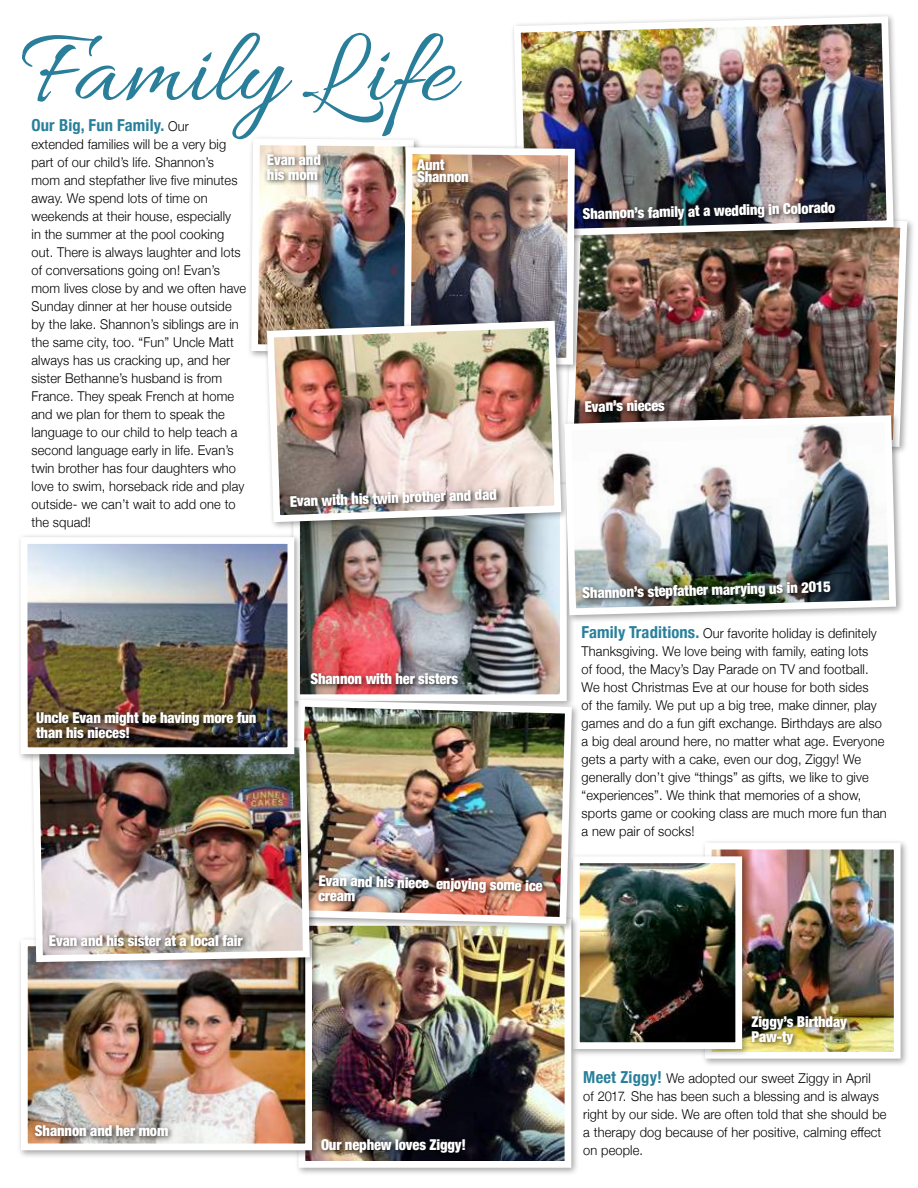
<style>
.page{position:relative;width:918px;height:1188px;background:#fff}
.page>*{position:absolute;margin:0;border:0;box-sizing:border-box;transform-origin:0 0}
.t1{font:109.5px "Allura";color:#297f9a}
.t2{font:700 condensed 16.5px "Helvetica Neue";letter-spacing:.01em;color:#297f9a}
.t3{font:900 condensed 15px/15px "Helvetica Neue";letter-spacing:-.01em;color:#fff}
.t4{font:300 13.5px/18px "Helvetica Neue";letter-spacing:.01em;color:#000;scale:.95 1}
.s1{font-weight:300;font-stretch:normal;font-size:13.5px;color:#000}
.s2{font-weight:700;font-stretch:condensed;font-size:16.5px;color:#297f9a}
</style>
<div class="page">
<img style="left:574px;top:220px;width:337px;height:229px">
<div style="left:582px;top:397px;width:89px;height:21px;background:#000;opacity:.75"></div>
<div style="left:701px;top:839px;width:208px;height:228px;background:#000;opacity:.35"></div>
<img style="left:713px;top:851px;width:180px;height:200px">
<div style="left:705px;top:843px;width:196px;height:216px;border:7px solid #fff"></div>
<div style="left:569px;top:853px;width:181px;height:204px;background:#000;opacity:.35"></div>
<img style="left:581px;top:864px;width:153px;height:177px">
<div style="left:573px;top:856px;width:169px;height:193px;border:7px solid #fff"></div>
<div style="left:510px;top:13px;width:392px;height:232px;background:#000;opacity:.35"></div>
<img style="left:510px;top:13px;width:387px;height:227px">
<div style="left:579px;top:199px;width:263px;height:27px;background:#000;opacity:.75"></div>
<div style="left:295px;top:915px;width:284px;height:261px;background:#000;opacity:.35"></div>
<img style="left:307px;top:932px;width:256px;height:228px">
<div style="left:299px;top:919px;width:272px;height:249px;border:7px solid #fff"></div>
<img style="left:301px;top:530px;width:258px;height:163px">
<div style="left:293px;top:484px;width:274px;height:217px;border:7px solid #fff"></div>
<div style="left:307px;top:670px;width:157px;height:20px;background:#000;opacity:.75"></div>
<div style="left:748px;top:1013px;width:105px;height:37px;background:#000;opacity:.75"></div>
<div style="left:318px;top:1136px;width:154px;height:23px;background:#000;opacity:.75"></div>
<div style="left:17px;top:936px;width:303px;height:222px;background:#000;opacity:.35"></div>
<img style="left:29px;top:971px;width:275px;height:171px">
<div style="left:21px;top:939px;width:291px;height:211px;border:7px solid #fff"></div>
<div style="left:32px;top:1122px;width:142px;height:20px;background:#000;opacity:.75"></div>
<div style="left:289px;top:696px;width:291px;height:236px;background:#000;opacity:.35"></div>
<img style="left:303px;top:696px;width:272px;height:231px">
<div style="left:315px;top:871px;width:234px;height:37px;background:#000;opacity:.75"></div>
<div style="left:29px;top:737px;width:289px;height:234px;background:#000;opacity:.35"></div>
<img style="left:29px;top:737px;width:284px;height:229px">
<div style="left:46px;top:931px;width:203px;height:21px;background:#000;opacity:.75"></div>
<div style="left:400px;top:144px;width:183px;height:229px;background:#000;opacity:.35"></div>
<img style="left:249px;top:135px;width:329px;height:233px">
<div style="left:264px;top:151px;width:63px;height:35px;background:#000;opacity:.75"></div>
<div style="left:17px;top:534px;width:286px;height:228px;background:#000;opacity:.35"></div>
<img style="left:29px;top:545px;width:257px;height:201px">
<div style="left:21px;top:537px;width:273px;height:217px;border:7px solid #fff"></div>
<div style="left:33px;top:709px;width:229px;height:36px;background:#000;opacity:.75"></div>
<div style="left:263px;top:317px;width:306px;height:213px;background:#000;opacity:.35"></div>
<img style="left:263px;top:317px;width:302px;height:209px">
<div style="left:561px;top:412px;width:343px;height:211px;background:#000;opacity:.35"></div>
<img style="left:561px;top:412px;width:339px;height:207px">
<div style="left:286px;top:485px;width:217px;height:28px;background:#000;opacity:.75"></div>
<div style="left:579px;top:578px;width:258px;height:27px;background:#000;opacity:.75"></div>
<div style="left:414px;top:155px;width:61px;height:34px;background:#000;opacity:.75"></div>
<h1 class="t1" style="left:21px;top:10px;width:435px">Family Life</h1>
<p class="t2" style="left:32px;top:112px;width:159px">Our Big, Fun Family. <span class="s1">Our</span></p>
<p class="t4" style="left:31px;top:135px;width:228px">extended families will be a very big part of our child’s life. Shannon’s<br>mom and stepfather live five minutes away. We spend lots of time on weekends at their house, especially<br>in the summer at the pool cooking out. There is always laughter and lots of conversations going on! Evan’s mom lives close by and we often have Sunday dinner at her house outside by the lake. Shannon’s siblings are in the same city, too. “Fun” Uncle Matt always has us cracking up, and her sister Bethanne’s husband is from France. They speak French at home and we plan for them to speak the language to our child to help teach a second language early in life. Evan’s twin brother has four daughters who love to swim, horseback ride and play outside- we can’t wait to add one to the squad!</p>
<p class="t3" style="left:267px;top:152px;width:56px">Evan and his mom</p>
<p class="t3" style="left:417px;top:158px;width:53px;line-height:12.1px">Aunt<br>Shannon</p>
<p class="t3" style="left:290px;top:494px;width:209px;rotate:-2deg">Evan with his twin brother and dad</p>
<p class="t3" style="left:36px;top:710px;width:222px">Uncle Evan might be having more fun than his nieces!</p>
<p class="t3" style="left:49px;top:932px;width:195px">Evan and his sister at a local fair</p>
<p class="t3" style="left:310px;top:671px;width:149px">Shannon with her sisters</p>
<p class="t3" style="left:319px;top:874px;width:226px;line-height:14.1px;rotate:1deg">Evan and his niece enjoying some ice cream</p>
<p class="t3" style="left:35px;top:1123px;width:135px">Shannon and her mom</p>
<p class="t3" style="left:321px;top:1137px;width:147px">Our nephew loves Ziggy!</p>
<p class="t3" style="left:583px;top:205px;width:254px;rotate:-1deg">Shannon’s family at a wedding in Colorado</p>
<p class="t3" style="left:585px;top:399px;width:82px;rotate:-1deg">Evan’s nieces</p>
<p class="t3" style="left:582px;top:584px;width:250px;rotate:-1deg">Shannon’s stepfather marrying us in 2015</p>
<p class="t4" style="left:582px;top:623px;width:323px"><span class="s2">Family Traditions.</span> Our favorite holiday is definitely Thanksgiving. We love being with family, eating lots<br>of food, the Macy’s Day Parade on TV and football.<br>We host Christmas Eve at our house for both sides<br>of the family. We put up a big tree, make dinner, play games and do a fun gift exchange. Birthdays are also a big deal around here, no matter what age. Everyone gets a party with a cake, even our dog, Ziggy! We generally don’t give “things” as gifts, we like to give “experiences”. We think that memories of a show, sports game or cooking class are much more fun than a new pair of socks!</p>
<p class="t3" style="left:752px;top:1014px;width:97px">Ziggy’s Birthday<br>Paw-ty</p>
<p class="t4" style="left:583px;top:1068px;width:321px"><span class="s2">Meet Ziggy!</span> We adopted our sweet Ziggy in April<br>of 2017. She has been such a blessing and is always right by our side. We are often told that she should be a therapy dog because of her positive, calming effect on people.</p>
</div>
